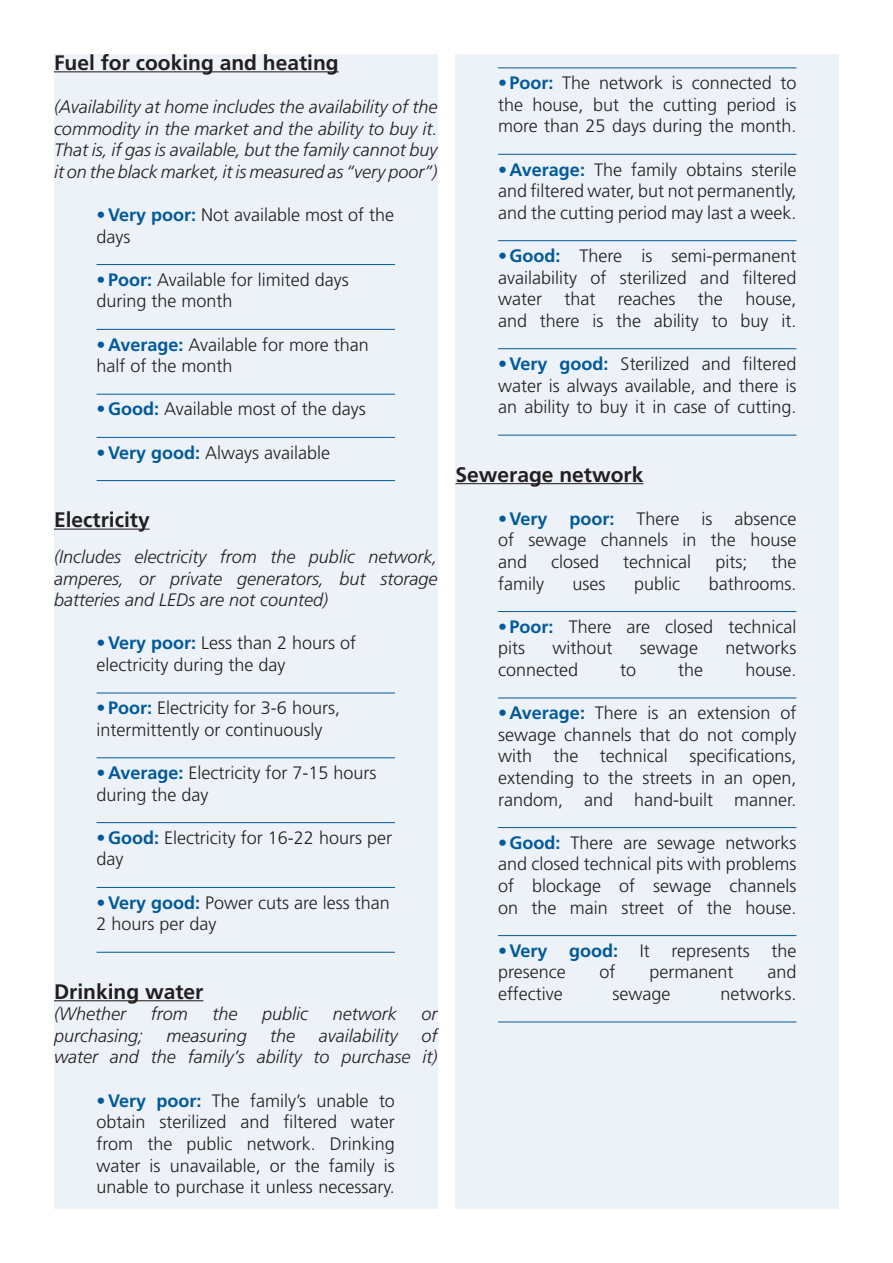
<style>
.page{position:relative;width:893px;height:1263px;background:#fff}
.page>*{position:absolute;margin:0;border:0;box-sizing:border-box;transform-origin:0 0}
.APPENDIX{font:700 21px "Frutiger LT Std";color:#231f20}
.t1{font:300 18px/21.6px "Frutiger LT Std";color:#231f20}
.t2{font:italic 300 18px/21.6px "Frutiger LT Std";color:#231f20;text-align:justify}
.s1{font-weight:700;color:#00599b}
</style>
<div class="page">
<div style="left:54px;top:54px;width:383px;height:1155px;background:#edf2f8"></div>
<div style="left:455px;top:54px;width:384px;height:1155px;background:#edf2f8"></div>
<hr style="left:54px;top:71px;width:285px;height:1px;background:#231f20">
<hr style="left:97px;top:264px;width:298px;height:1px;background:#00599b">
<hr style="left:97px;top:329px;width:298px;height:1px;background:#00599b">
<hr style="left:97px;top:394px;width:298px;height:1px;background:#00599b">
<hr style="left:97px;top:437px;width:298px;height:1px;background:#00599b">
<hr style="left:97px;top:480px;width:298px;height:1px;background:#00599b">
<hr style="left:54px;top:529px;width:96px;height:1px;background:#231f20">
<hr style="left:97px;top:693px;width:298px;height:1px;background:#00599b">
<hr style="left:97px;top:757px;width:298px;height:1px;background:#00599b">
<hr style="left:97px;top:822px;width:298px;height:1px;background:#00599b">
<hr style="left:97px;top:887px;width:298px;height:1px;background:#00599b">
<hr style="left:97px;top:952px;width:298px;height:1px;background:#00599b">
<hr style="left:54px;top:1000px;width:149px;height:1px;background:#231f20">
<hr style="left:498px;top:68px;width:298px;height:1px;background:#00599b">
<hr style="left:498px;top:154px;width:298px;height:1px;background:#00599b">
<hr style="left:498px;top:240px;width:298px;height:1px;background:#00599b">
<hr style="left:498px;top:348px;width:298px;height:1px;background:#00599b">
<hr style="left:498px;top:435px;width:298px;height:1px;background:#00599b">
<hr style="left:455px;top:483px;width:188px;height:1px;background:#231f20">
<hr style="left:498px;top:611px;width:298px;height:1px;background:#00599b">
<hr style="left:498px;top:698px;width:298px;height:1px;background:#00599b">
<hr style="left:498px;top:827px;width:298px;height:1px;background:#00599b">
<hr style="left:498px;top:935px;width:298px;height:1px;background:#00599b">
<hr style="left:498px;top:1022px;width:298px;height:1px;background:#00599b">
<p class="APPENDIX" style="left:54px;top:50px;width:286px">Fuel for cooking and heating</p>
<p class="t2" style="left:54px;top:96px;width:385px">(Availability at home includes the availability of the commodity in the market and the ability to buy it.<br>That is, if gas is available, but the family cannot buy it on the black market, it is measured as “very poor”)</p>
<p class="t1" style="left:97px;top:204px;width:299px"><span class="s1">•Very poor:</span> Not available most of the days</p>
<p class="t1" style="left:97px;top:269px;width:254px"><span class="s1">•Poor:</span> Available for limited days during the month</p>
<p class="t1" style="left:97px;top:334px;width:274px"><span class="s1">•Average:</span> Available for more than half of the month</p>
<p class="t1" style="left:97px;top:399px;width:271px"><span class="s1">•Good:</span> Available most of the days</p>
<p class="t1" style="left:97px;top:442px;width:235px"><span class="s1">•Very good:</span> Always available</p>
<p class="APPENDIX" style="left:54px;top:507px;width:97px">Electricity</p>
<p class="t2" style="left:54px;top:546px;width:385px">(Includes electricity from the public network, amperes, or private generators, but storage batteries and LEDs are not counted)</p>
<p class="t1" style="left:97px;top:633px;width:261px"><span class="s1">•Very poor:</span> Less than 2 hours of electricity during the day</p>
<p class="t1" style="left:97px;top:697px;width:245px"><span class="s1">•Poor:</span> Electricity for 3-6 hours, intermittently or continuously</p>
<p class="t1" style="left:97px;top:762px;width:281px"><span class="s1">•Average:</span> Electricity for 7-15 hours during the day</p>
<p class="t1" style="left:97px;top:827px;width:297px"><span class="s1">•Good:</span> Electricity for 16-22 hours per day</p>
<p class="t1" style="left:97px;top:892px;width:295px"><span class="s1">•Very good:</span> Power cuts are less than<br>2 hours per day</p>
<p class="APPENDIX" style="left:54px;top:979px;width:151px">Drinking water</p>
<p class="t2" style="left:54px;top:1003px;width:73px">(Whether</p>
<p class="t2" style="left:151px;top:1003px;width:38px">from</p>
<p class="t2" style="left:212px;top:1003px;width:27px">the</p>
<p class="t2" style="left:262px;top:1003px;width:48px">public</p>
<p class="t2" style="left:333px;top:1003px;width:66px">network</p>
<p class="t2" style="left:421px;top:1003px;width:18px">or</p>
<p class="t2" style="left:54px;top:1025px;width:91px">purchasing;</p>
<p class="t2" style="left:167px;top:1025px;width:82px">measuring</p>
<p class="t2" style="left:270px;top:1025px;width:27px">the</p>
<p class="t2" style="left:319px;top:1025px;width:80px">availability</p>
<p class="t2" style="left:54px;top:1025px;width:385px;text-align:right">of<br>water and the family’s ability to purchase it)</p>
<p class="t1" style="left:97px;top:1090px;width:300px;text-align:justify"><span class="s1">•Very poor:</span> The family’s unable to obtain sterilized and filtered water from the public network. Drinking water is unavailable, or the family is unable to purchase it unless necessary.</p>
<p class="t1" style="left:498px;top:72px;width:300px;text-align:justify"><span class="s1">•Poor:</span> The network is connected to the house, but the cutting period is more than 25 days during the month.</p>
<p class="t1" style="left:498px;top:159px;width:300px;text-align:justify"><span class="s1">•Average:</span> The family obtains sterile and filtered water, but not permanently, and the cutting period may last a week.</p>
<p class="t1" style="left:498px;top:245px;width:300px;text-align:justify"><span class="s1">•Good:</span> There is semi-permanent availability of sterilized and filtered water that reaches the house, and there is the ability to buy it.</p>
<p class="t1" style="left:498px;top:353px;width:300px;text-align:justify"><span class="s1">•Very good:</span> Sterilized and filtered water is always available, and there is an ability to buy it in case of cutting.</p>
<p class="APPENDIX" style="left:455px;top:462px;width:189px">Sewerage network</p>
<p class="t1" style="left:498px;top:508px;width:300px;text-align:justify"><span class="s1">•Very poor:</span> There is absence of sewage channels in the house and</p>
<p class="t1" style="left:551px;top:551px;width:50px">closed</p>
<p class="t1" style="left:623px;top:551px;width:69px">technical</p>
<p class="t1" style="left:715px;top:551px;width:34px">pits;</p>
<p class="t1" style="left:771px;top:551px;width:27px">the</p>
<p class="t1" style="left:498px;top:573px;width:47px">family</p>
<p class="t1" style="left:573px;top:573px;width:35px">uses</p>
<p class="t1" style="left:634px;top:573px;width:48px">public</p>
<p class="t1" style="left:709px;top:573px;width:89px">bathrooms.</p>
<p class="t1" style="left:498px;top:616px;width:300px"><span class="s1">•Poor:</span> There are closed technical pits</p>
<p class="t1" style="left:552px;top:638px;width:62px">without</p>
<p class="t1" style="left:640px;top:638px;width:60px">sewage</p>
<p class="t1" style="left:725px;top:638px;width:73px">networks</p>
<p class="t1" style="left:498px;top:659px;width:82px">connected</p>
<p class="t1" style="left:620px;top:659px;width:18px">to</p>
<p class="t1" style="left:678px;top:659px;width:27px">the</p>
<p class="t1" style="left:745px;top:659px;width:53px">house.</p>
<p class="t1" style="left:498px;top:702px;width:300px;text-align:justify"><span class="s1">•Average:</span> There is an extension of sewage channels that do not comply with the technical specifications, extending to the streets in an open, random, and hand-built manner.</p>
<p class="t1" style="left:498px;top:832px;width:300px;text-align:justify"><span class="s1">•Good:</span> There are sewage networks and closed technical pits with problems of blockage of sewage channels on the main street of the house.</p>
<p class="t1" style="left:498px;top:940px;width:300px"><span class="s1">•Very good:</span> It represents the presence</p>
<p class="t1" style="left:600px;top:962px;width:18px">of</p>
<p class="t1" style="left:649px;top:962px;width:86px">permanent</p>
<p class="t1" style="left:767px;top:962px;width:31px">and</p>
<p class="t1" style="left:498px;top:983px;width:66px">effective</p>
<p class="t1" style="left:612px;top:983px;width:60px">sewage</p>
<p class="t1" style="left:720px;top:983px;width:78px">networks.</p>
</div>
